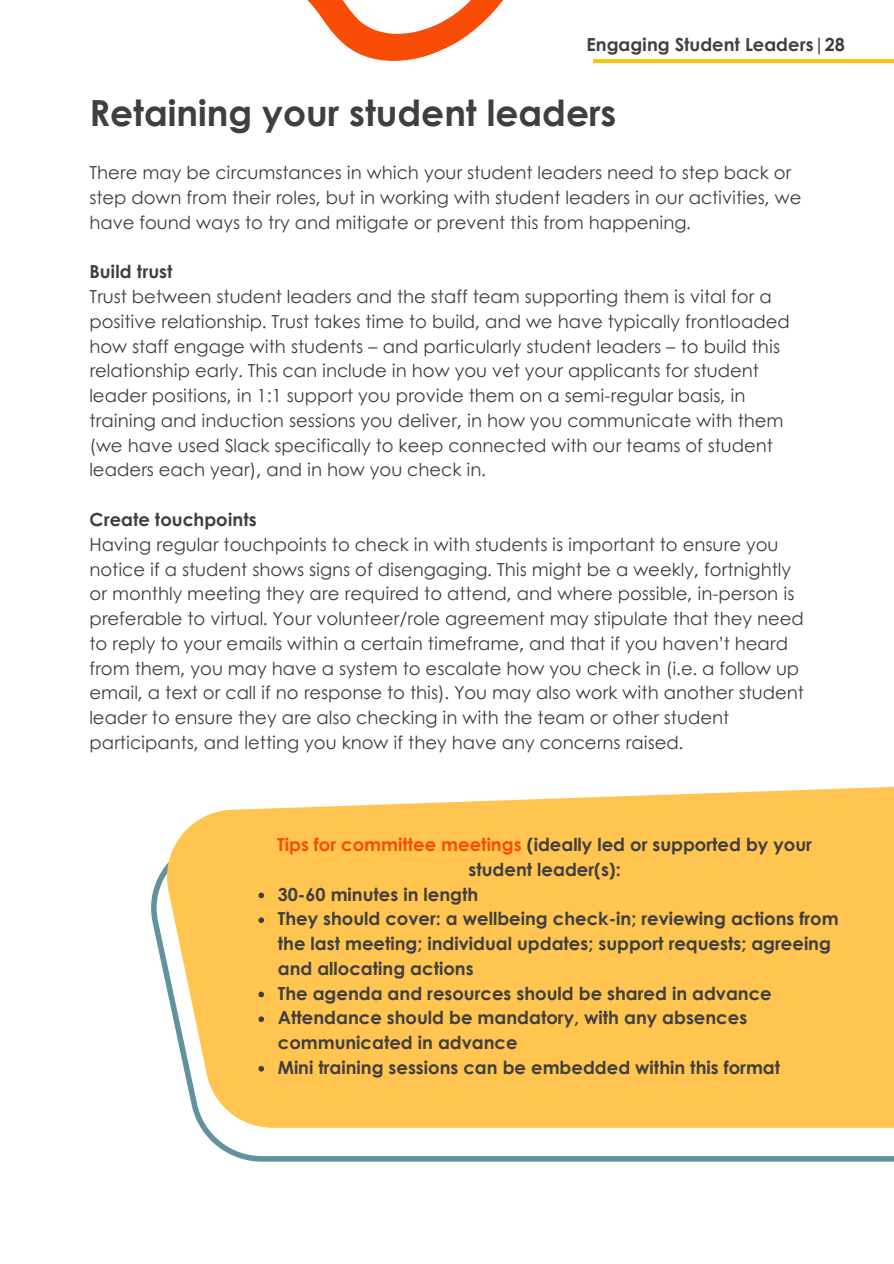
<style>
.page{position:relative;width:894px;height:1264px;background:#fff}
.page>*{position:absolute;margin:0;border:0;box-sizing:border-box;transform-origin:0 0}
.t1{font:700 36px "Century Gothic";color:#3f3f3f}
.t2{font:18px/24.8px "Century Gothic";color:#3f3f3f}
.t3{font:700 18px/24.8px "Century Gothic";color:#3f3f3f}
.t4{font:700 18px "Century Gothic";color:#3f3f3f}
.s1{color:#f94c06}
</style>
<div class="page">
<svg style="left:307px;top:0;width:197px;height:61px"></svg>
<hr style="left:592px;top:59px;width:301px;height:3px;background:#fec10d">
<svg style="left:151px;top:864px;width:742px;height:297px"></svg>
<svg style="left:167px;top:786px;width:726px;height:341px;background:#fec85c"></svg>
<svg style="left:258px;top:892px;width:6px;height:6px"></svg>
<svg style="left:258px;top:917px;width:6px;height:6px"></svg>
<svg style="left:258px;top:991px;width:6px;height:6px"></svg>
<svg style="left:258px;top:1016px;width:6px;height:6px"></svg>
<svg style="left:258px;top:1065px;width:6px;height:6px"></svg>
<p class="t4" style="left:586px;top:31px;width:260px">Engaging Student Leaders|28</p>
<p class="t1" style="left:89px;top:90px;width:528px">Retaining your student leaders</p>
<p class="t2" style="left:89px;top:160px;width:713px">There may be circumstances in which your student leaders need to step back or step down from their roles, but in working with student leaders in our activities, we have found ways to try and mitigate or prevent this from happening.</p>
<h2 class="t4" style="left:89px;top:258px;width:85px">Build trust</h2>
<p class="t2" style="left:89px;top:283px;width:701px">Trust between student leaders and the staff team supporting them is vital for a positive relationship. Trust takes time to build, and we have typically frontloaded how staff engage with students – and particularly student leaders – to build this relationship early. This can include in how you vet your applicants for student leader positions, in 1:1 support you provide them on a semi-regular basis, in training and induction sessions you deliver, in how you communicate with them (we have used Slack specifically to keep connected with our teams of student leaders each year), and in how you check in.</p>
<h1 class="t4" style="left:89px;top:506px;width:169px">Create touchpoints</h1>
<p class="t2" style="left:89px;top:531px;width:715px">Having regular touchpoints to check in with students is important to ensure you notice if a student shows signs of disengaging. This might be a weekly, fortnightly or monthly meeting they are required to attend, and where possible, in-person is preferable to virtual. Your volunteer/role agreement may stipulate that they need to reply to your emails within a certain timeframe, and that if you haven’t heard from them, you may have a system to escalate how you check in (i.e. a follow up email, a text or call if no response to this). You may also work with another student leader to ensure they are also checking in with the team or other student participants, and letting you know if they have any concerns raised.</p>
<p class="t3" style="left:277px;top:831px;width:536px;text-align:center"><span class="s1">Tips for committee meetings</span> (ideally led or supported by your student leader(s):</p>
<p class="t3" style="left:278px;top:881px;width:202px">30-60 minutes in length</p>
<p class="t3" style="left:278px;top:905px;width:562px">They should cover: a wellbeing check-in; reviewing actions from the last meeting; individual updates; support requests; agreeing and allocating actions</p>
<h2 class="t3" style="left:278px;top:980px;width:495px">The agenda and resources should be shared in advance</h2>
<p class="t3" style="left:278px;top:1004px;width:471px">Attendance should be mandatory, with any absences communicated in advance</p>
<p class="t3" style="left:278px;top:1054px;width:503px">Mini training sessions can be embedded within this format</p>
</div>
